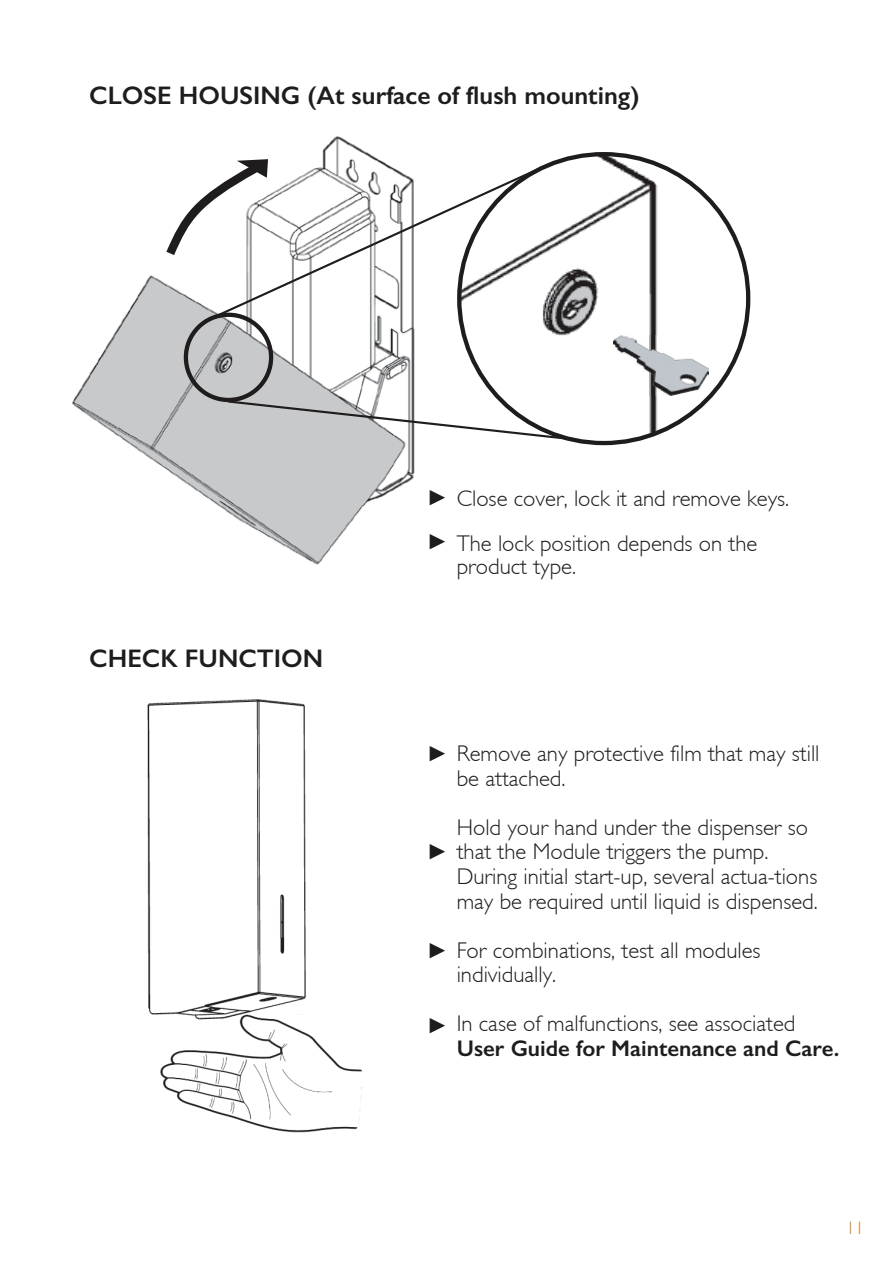
<style>
.page{position:relative;width:893px;height:1263px;background:#fff}
.page>*{position:absolute;margin:0;border:0;box-sizing:border-box;transform-origin:0 0}
.t1{font:600 25.5px "Gill Sans";color:#1f1c1d}
.t2{font:300 22.65px/49.2px "Gill Sans";color:#1f1c1d}
.t3{font:600 22.65px "Gill Sans";color:#1f1c1d}
.t4{font:300 18px "Gill Sans";color:#c98229}
.s1{font-family:"Arial";font-weight:400;font-size:21.75px}
</style>
<div class="page">
<img style="left:72px;top:136px;width:343px;height:429px">
<svg style="left:159px;top:157px;width:109px;height:107px"></svg>
<img style="left:459px;top:154px;width:214px;height:289px">
<img style="left:613px;top:335px;width:95px;height:61px">
<div style="left:184px;top:313px;width:89px;height:89px;border:4px solid #1f1c1d;border-radius:50%"></div>
<svg style="left:215px;top:159px;width:342px;height:159px"></svg>
<svg style="left:226px;top:399px;width:345px;height:42px"></svg>
<img style="left:147px;top:699px;width:215px;height:434px">
<p class="t1" style="left:89px;top:80px;width:552px">CLOSE HOUSING (At surface of flush mounting)</p>
<p class="t1" style="left:89px;top:643px;width:235px">CHECK FUNCTION</p>
<p class="t2" style="left:427px;top:476px;width:364px;line-height:45px"><span class="s1">►</span> Close cover, lock it and remove keys. <span class="s1">►</span> The lock position depends on the</p>
<p class="t2" style="left:457px;top:542px;width:121px">product type.</p>
<p class="t2" style="left:427px;top:729px;width:394px"><span class="s1">►</span> Remove any protective film that may still</p>
<p class="t2" style="left:457px;top:754px;width:362px">be attached.<br>Hold your hand under the dispenser so<br>During initial start-up, several actua-tions</p>
<p class="t2" style="left:457px;top:877px;width:363px">may be required until liquid is dispensed.</p>
<p class="t2" style="left:427px;top:828px;width:343px"><span class="s1">►</span> that the Module triggers the pump.</p>
<p class="t2" style="left:427px;top:926px;width:335px"><span class="s1">►</span> For combinations, test all modules</p>
<p class="t2" style="left:457px;top:950px;width:101px">individually.</p>
<p class="t2" style="left:427px;top:999px;width:370px"><span class="s1">►</span> In case of malfunctions, see associated</p>
<p class="t3" style="left:457px;top:1035px;width:384px">User Guide for Maintenance and Care.</p>
<p class="t4" style="left:846px;top:1218px;width:19px">11</p>
</div>
